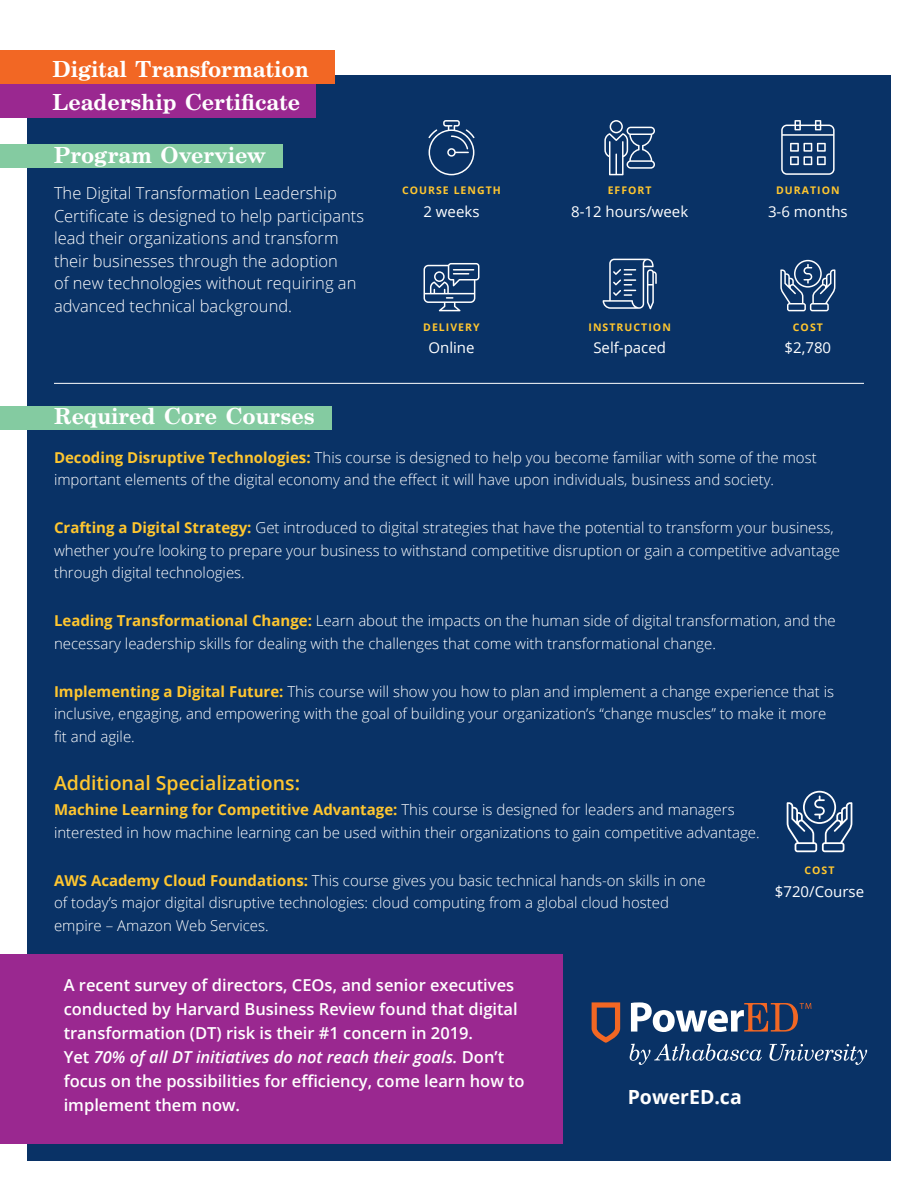
<style>
.page{position:relative;width:918px;height:1188px;background:#fff}
.page>*{position:absolute;margin:0;border:0;box-sizing:border-box;transform-origin:0 0}
.t1{font:700 24px "Century Sch";color:#fff}
.t2{font:600 19.5px "Open Sans";color:#ffc62f}
.t3{font:700 19.5px "Open Sans";color:#fff}
.t4{font:600 16.5px/24px "Open Sans";color:#fff}
.t5{font:300 16.5px/22.5px "Open Sans";color:#fff}
.t6{font:300 15px/22.5px "Open Sans";color:#fff}
.t7{font:15px "Open Sans";color:#fff}
.t8{font:700 10.5px "Open Sans";letter-spacing:.1em;color:#ffc62f}
.s1{font-weight:700;color:#ffc62f}
.s2{font-style:italic}
</style>
<div class="page">
<div style="left:27px;top:76px;width:864px;height:1085px;background:#093266"></div>
<div style="left:0;top:406px;width:332px;height:23px;background:#84cba1"></div>
<div style="left:0;top:144px;width:282px;height:23px;background:#84cba1"></div>
<svg style="left:428px;top:120px;width:47px;height:55px"></svg>
<svg style="left:604px;top:120px;width:51px;height:55px"></svg>
<svg style="left:781px;top:120px;width:54px;height:55px"></svg>
<svg style="left:424px;top:263px;width:55px;height:48px"></svg>
<svg style="left:603px;top:259px;width:54px;height:50px"></svg>
<svg style="left:780px;top:260px;width:55px;height:51px"></svg>
<hr style="left:54px;top:383px;width:810px;height:1px;background:#fff">
<svg style="left:592px;top:1002px;width:28px;height:41px"></svg>
<svg style="left:631px;top:1002px;width:180px;height:30px"></svg>
<svg style="left:630px;top:1044px;width:132px;height:21px"></svg>
<svg style="left:770px;top:1044px;width:97px;height:21px"></svg>
<div style="left:0;top:84px;width:315px;height:34px;background:#9a2890"></div>
<div style="left:0;top:51px;width:335px;height:33px;background:#f26724"></div>
<div style="left:0;top:954px;width:563px;height:189px;background:#9a2890"></div>
<svg style="left:787px;top:791px;width:65px;height:61px"></svg>
<h1 class="t1" style="left:52px;top:55px;width:258px">Digital Transformation</h1>
<h1 class="t1" style="left:52px;top:88px;width:249px">Leadership Certificate</h1>
<h1 class="t1" style="left:54px;top:142px;width:213px">Program Overview</h1>
<p class="t5" style="left:54px;top:182px;width:312px">The Digital Transformation Leadership Certificate is designed to help participants lead their organizations and transform their businesses through the adoption<br>of new technologies without requiring an advanced technical background.</p>
<p class="t8" style="left:402px;top:183px;width:100px">COURSE LENGTH</p>
<p class="t7" style="left:423px;top:201px;width:58px">2 weeks</p>
<p class="t8" style="left:423px;top:320px;width:58px">DELIVERY</p>
<p class="t7" style="left:428px;top:338px;width:48px">Online</p>
<p class="t8" style="left:608px;top:183px;width:46px">EFFORT</p>
<p class="t7" style="left:571px;top:201px;width:119px">8-12 hours/week</p>
<p class="t8" style="left:589px;top:320px;width:84px">INSTRUCTION</p>
<p class="t7" style="left:593px;top:338px;width:74px">Self-paced</p>
<p class="t8" style="left:776px;top:183px;width:65px">DURATION</p>
<p class="t7" style="left:768px;top:201px;width:81px">3-6 months</p>
<p class="t8" style="left:793px;top:320px;width:32px">COST</p>
<p class="t7" style="left:785px;top:338px;width:48px">$2,780</p>
<h1 class="t1" style="left:54px;top:402px;width:262px">Required Core Courses</h1>
<p class="t6" style="left:54px;top:446px;width:764px"><span class="s1">Decoding Disruptive Technologies:</span> This course is designed to help you become familiar with some of the most important elements of the digital economy and the effect it will have upon individuals, business and society.</p>
<p class="t6" style="left:54px;top:516px;width:788px"><span class="s1">Crafting a Digital Strategy:</span> Get introduced to digital strategies that have the potential to transform your business, whether you’re looking to prepare your business to withstand competitive disruption or gain a competitive advantage through digital technologies.</p>
<p class="t6" style="left:54px;top:609px;width:783px"><span class="s1">Leading Transformational Change:</span> Learn about the impacts on the human side of digital transformation, and the necessary leadership skills for dealing with the challenges that come with transformational change.</p>
<p class="t6" style="left:54px;top:680px;width:782px"><span class="s1">Implementing a Digital Future:</span> This course will show you how to plan and implement a change experience that is inclusive, engaging, and empowering with the goal of building your organization’s “change muscles” to make it more fit and agile.</p>
<h2 class="t2" style="left:54px;top:769px;width:248px">Additional Specializations:</h2>
<p class="t6" style="left:54px;top:798px;width:707px"><span class="s1">Machine Learning for Competitive Advantage:</span> This course is designed for leaders and managers interested in how machine learning can be used within their organizations to gain competitive advantage.</p>
<p class="t6" style="left:54px;top:869px;width:653px"><span class="s1">AWS Academy Cloud Foundations:</span> This course gives you basic technical hands-on skills in one of today’s major digital disruptive technologies: cloud computing from a global cloud hosted empire – Amazon Web Services.</p>
<p class="t8" style="left:805px;top:863px;width:32px">COST</p>
<p class="t7" style="left:775px;top:881px;width:91px">$720/Course</p>
<p class="t4" style="left:64px;top:973px;width:462px">A recent survey of directors, CEOs, and senior executives conducted by Harvard Business Review found that digital transformation (DT) risk is their #1 concern in 2019.<br>Yet <span class="s2">70% of all DT initiatives do not reach their goals.</span> Don’t focus on the possibilities for efficiency, come learn how to implement them now.</p>
<h2 class="t3" style="left:628px;top:1084px;width:116px">PowerED.ca</h2>
</div>
